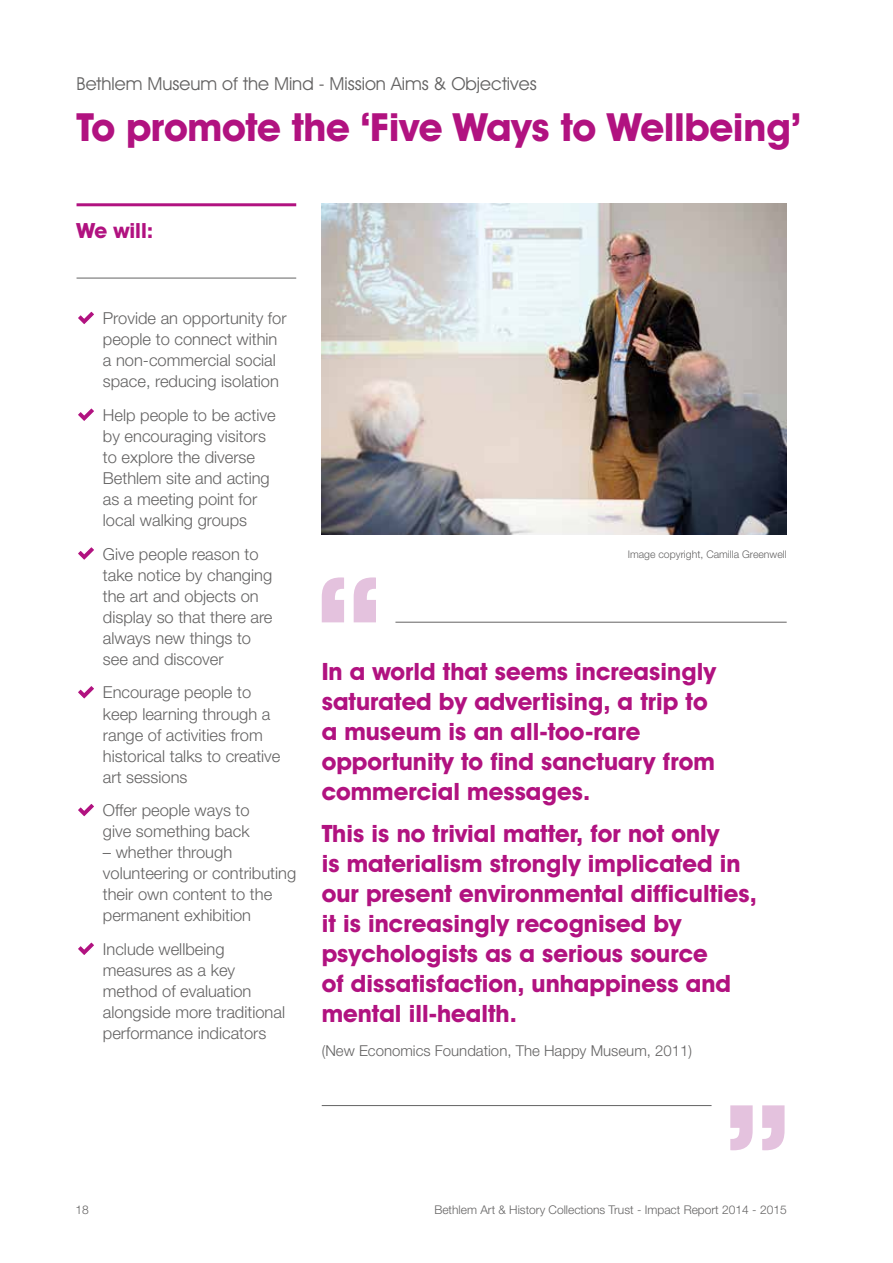
<style>
.page{position:relative;width:893px;height:1263px;background:#fff}
.page>*{position:absolute;margin:0;border:0;box-sizing:border-box;transform-origin:0 0}
.t1{font:700 39px "Avant Garde IT Cby BT";letter-spacing:-.01em;color:#b11280}
.t2{font:700 24px/30px "Avant Garde IT Cby BT";color:#b11280}
.t3{font:700 21px "Avant Garde IT Cby BT";color:#b11280}
.t4{font:18px "Avant Garde IT Cby BT";color:#646363}
.t5{font:300 16.5px/21px "Helvetica Neue LT Std";color:#646363}
.t6{font:300 15px "Helvetica Neue LT Std";color:#646363}
.t7{font:300 12px "Helvetica Neue LT Std";color:#646363}
.t8{font:300 10.5px "Helvetica Neue LT Std";color:#646363}
</style>
<div class="page">
<hr style="left:77px;top:278px;width:219px;height:1px;background:#646363">
<svg style="left:78px;top:311px;width:16px;height:13px"></svg>
<svg style="left:78px;top:408px;width:16px;height:13px"></svg>
<svg style="left:78px;top:547px;width:16px;height:13px"></svg>
<svg style="left:78px;top:686px;width:16px;height:13px"></svg>
<svg style="left:78px;top:804px;width:16px;height:13px"></svg>
<svg style="left:78px;top:942px;width:16px;height:13px"></svg>
<hr style="left:77px;top:203px;width:219px;height:3px;background:#b11280">
<svg style="left:322px;top:577px;width:54px;height:45px"></svg>
<hr style="left:395px;top:622px;width:392px;height:1px;background:#646363">
<svg style="left:730px;top:1105px;width:54px;height:45px"></svg>
<hr style="left:322px;top:1105px;width:389px;height:1px;background:#646363">
<img style="left:322px;top:204px;width:465px;height:330px">
<p class="t4" style="left:77px;top:73px;width:462px">Bethlem Museum of the Mind - Mission Aims &amp; Objectives</p>
<h1 class="t1" style="left:77px;top:104px;width:726px">To promote the ‘Five Ways to Wellbeing’</h1>
<p class="t3" style="left:77px;top:218px;width:79px">We will:</p>
<p class="t5" style="left:103px;top:307px;width:185px">Provide an opportunity for people to connect within a non-commercial social space, reducing isolation</p>
<p class="t5" style="left:103px;top:404px;width:174px">Help people to be active by encouraging visitors to explore the diverse<br>Bethlem site and acting as a meeting point for local walking groups</p>
<p class="t5" style="left:103px;top:543px;width:171px">Give people reason to take notice by changing the art and objects on display so that there are always new things to see and discover</p>
<p class="t5" style="left:103px;top:682px;width:179px">Encourage people to keep learning through a range of activities from historical talks to creative art sessions</p>
<p class="t5" style="left:103px;top:799px;width:148px">Offer people ways to give something back</p>
<p class="t5" style="left:103px;top:841px;width:195px">– whether through volunteering or contributing their own content to the permanent exhibition</p>
<p class="t5" style="left:103px;top:938px;width:184px">Include wellbeing measures as a key method of evaluation alongside more traditional performance indicators</p>
<p class="t8" style="left:628px;top:548px;width:160px">Image copyright, Camilla Greenwell</p>
<h2 class="t2" style="left:322px;top:656px;width:396px">In a world that seems increasingly saturated by advertising, a trip to a museum is an all-too-rare opportunity to find sanctuary from commercial messages.</h2>
<p class="t2" style="left:322px;top:819px;width:437px">This is no trivial matter, for not only<br>is materialism strongly implicated in our present environmental difficulties, it is increasingly recognised by psychologists as a serious source<br>of dissatisfaction, unhappiness and mental ill-health.</p>
<p class="t6" style="left:322px;top:1042px;width:372px">(New Economics Foundation, The Happy Museum, 2011)</p>
<p class="t7" style="left:75px;top:1202px;width:15px">18</p>
<p class="t7" style="left:434px;top:1202px;width:354px">Bethlem Art &amp; History Collections Trust - Impact Report 2014 - 2015</p>
</div>
